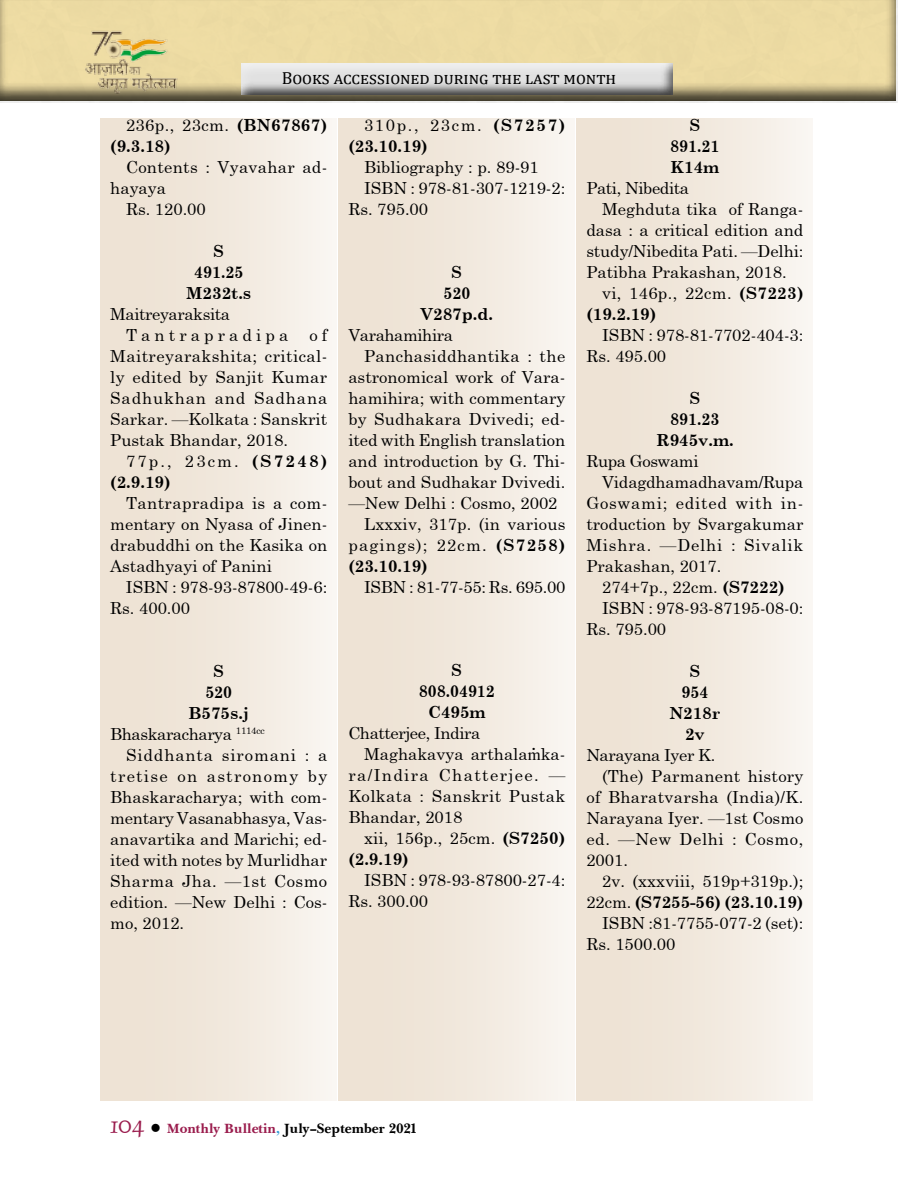
<style>
.page{position:relative;width:898px;height:1203px;background:#fff}
.page>*{position:absolute;margin:0;border:0;box-sizing:border-box;transform-origin:0 0}
.t1{font:17.5px "Cambria";letter-spacing:.045em;color:#000}
.t2{font:16.62px/21px "A Arunima Normal";color:#000}
.t3{font:16.62px/21px "A Arunima Normal";letter-spacing:-.025em;color:#000}
.t4{font:700 16.62px/21px "A Arunima";color:#000;text-align:center;scale:.94 1}
.t5{font:16.62px "A Arunima Normal";letter-spacing:.02em;color:#000}
.t6{font:700 16.62px "A Arunima";color:#000}
.t7{font:16.62px "A Arunima Normal";letter-spacing:.025em;color:#000}
.t8{font:16.62px "A Arunima Normal";letter-spacing:.07em;color:#000}
.t9{font:16.62px "A Arunima Normal";letter-spacing:.08em;color:#000}
.t10{font:16.62px "A Arunima Normal";letter-spacing:.045em;color:#000}
.t11{font:16.62px "A Arunima Normal";letter-spacing:.05em;color:#000}
.t12{font:16.62px "A Arunima Normal";letter-spacing:.075em;color:#000}
.t13{font:16.62px "A Arunima Normal";letter-spacing:.055em;color:#000}
.t14{font:16.62px "A Arunima Normal";letter-spacing:.03em;color:#000}
.t15{font:16.62px "A Arunima Normal";letter-spacing:.035em;color:#000}
.t16{font:16.62px "A Arunima Normal";letter-spacing:.1em;color:#000}
.t17{font:14px "Baskerville Handcut BOLD";color:#000}
.s1{font-family:"A Arunima";font-weight:700}
.s2{font-family:"Sanskrit Times"}
.s3{font-family:"A Arunima Normal";font-weight:400}
.s4{font-family:"Dauphin Plain";font-size:24.5px;color:#9a1c4d}
.s5{color:#9a1c4d}
.s6{color:#349bd7}
</style>
<div class="page">
<img style="left:0;top:0;width:898px;height:102px">
<div style="left:240px;top:63px;width:435px;height:35px;background:#000;opacity:.75"></div>
<div style="left:101px;top:118px;width:236px;height:982px;background:linear-gradient(to right,#ecdfcf,#f8f4ee)"></div>
<div style="left:339px;top:118px;width:236px;height:982px;background:linear-gradient(to right,#ecdfcf,#f8f4ee)"></div>
<div style="left:577px;top:118px;width:236px;height:982px;background:linear-gradient(to right,#ecdfcf,#f8f4ee)"></div>
<img style="left:84px;top:29px;width:100px;height:67px">
<p class="t1" style="left:282px;top:68px;width:336px">Books accessioned during the last month</p>
<p class="t7" style="left:126px;top:113px;width:203px">236p., 23cm. <span class="s1">(BN67867)</span></p>
<p class="t6" style="left:110px;top:135px;width:62px">(9.3.18)</p>
<p class="t5" style="left:126px;top:155px;width:203px">Contents : Vyavahar ad-</p>
<p class="t2" style="left:110px;top:176px;width:57px">hayaya</p>
<p class="t2" style="left:126px;top:197px;width:81px">Rs. 120.00</p>
<p class="t4" style="left:186px;top:239px;width:71px">S<br>491.25<br>M232t.s</p>
<p class="t3" style="left:126px;top:302px;width:164px;text-indent:-16px">Maitreyaraksita<br>Tantrapradipa</p>
<p class="t2" style="left:110px;top:323px;width:219px;text-align:justify;text-indent:199px">of Maitreyarakshita; critical&shy;ly edited by Sanjit Kumar Sadhukhan and Sadhana Sarkar. —Kolkata : Sanskrit Pustak Bhandar, 2018.</p>
<p class="t2" style="left:126px;top:449px;width:203px">77p., 23cm. <span class="s1">(S7248)</span></p>
<p class="t6" style="left:110px;top:471px;width:62px">(2.9.19)</p>
<p class="t2" style="left:110px;top:491px;width:219px;text-align:justify;text-indent:16px">Tantrapradipa is a com&shy;mentary on Nyasa of Jinen&shy;drabuddhi on the Kasika on Astadhyayi of Panini</p>
<p class="t2" style="left:110px;top:575px;width:219px;text-indent:16px">ISBN : 978-93-87800-49-6:<br>Rs. 400.00</p>
<p class="t16" style="left:364px;top:113px;width:203px">310p., 23cm. <span class="s1">(S7257)</span></p>
<p class="t6" style="left:348px;top:135px;width:81px">(23.10.19)</p>
<p class="t2" style="left:364px;top:155px;width:176px">Bibliography : p. 89-91</p>
<p class="t2" style="left:364px;top:176px;width:203px">ISBN : 978-81-307-1219-2:</p>
<p class="t2" style="left:348px;top:197px;width:81px">Rs. 795.00</p>
<p class="t4" style="left:420px;top:260px;width:79px">S<br>520<br>V287p.d.</p>
<p class="t3" style="left:348px;top:323px;width:106px">Varahamihira</p>
<p class="t5" style="left:364px;top:344px;width:203px">Panchasiddhantika : the</p>
<p class="t2" style="left:348px;top:365px;width:219px">astronomical work of Vara-</p>
<p class="t2" style="left:348px;top:386px;width:219px">hamihira; with commentary</p>
<p class="t2" style="left:348px;top:407px;width:219px">by Sudhakara Dvivedi; ed-</p>
<p class="t2" style="left:348px;top:428px;width:218px">ited with English translation</p>
<p class="t2" style="left:348px;top:449px;width:219px">and introduction by G. Thi-</p>
<p class="t2" style="left:348px;top:470px;width:218px">bout and Sudhakar Dvivedi.</p>
<p class="t2" style="left:348px;top:491px;width:211px">—New Delhi : Cosmo, 2002</p>
<p class="t2" style="left:364px;top:512px;width:203px">Lxxxiv, 317p. (in various</p>
<p class="t8" style="left:348px;top:533px;width:218px">pagings); 22cm. <span class="s1">(S7258)</span></p>
<p class="t6" style="left:348px;top:555px;width:81px">(23.10.19)</p>
<p class="t2" style="left:364px;top:575px;width:203px">ISBN : 81-77-55: Rs. 695.00</p>
<p class="t4" style="left:189px;top:659px;width:66px">S<br>520<br>B575s.j</p>
<p class="t3" style="left:110px;top:722px;width:156px">Bhaskaracharya <sup>1114cc</sup></p>
<p class="t13" style="left:126px;top:743px;width:203px">Siddhanta siromani : a</p>
<p class="t12" style="left:110px;top:764px;width:219px">tretise on astronomy by</p>
<p class="t2" style="left:110px;top:785px;width:219px">Bhaskaracharya; with com-</p>
<p class="t2" style="left:110px;top:806px;width:219px">mentary Vasanabhasya, Vas-</p>
<p class="t2" style="left:110px;top:827px;width:218px">anavartika and Marichi; ed-</p>
<p class="t2" style="left:110px;top:848px;width:218px">ited with notes by Murlidhar</p>
<p class="t14" style="left:110px;top:869px;width:218px">Sharma Jha. —1st Cosmo</p>
<p class="t2" style="left:110px;top:890px;width:219px">edition. —New Delhi : Cos-</p>
<p class="t2" style="left:110px;top:911px;width:75px">mo, 2012.</p>
<p class="t4" style="left:419px;top:659px;width:82px">S<br>808.04912<br>C495m</p>
<p class="t3" style="left:348px;top:721px;width:134px">Chatterjee, Indira</p>
<p class="t2" style="left:364px;top:742px;width:203px">Maghakavya arthala<span class="s2">ô</span>ka-</p>
<p class="t9" style="left:348px;top:763px;width:219px">ra/Indira Chatterjee. —</p>
<p class="t7" style="left:348px;top:784px;width:218px">Kolkata : Sanskrit Pustak</p>
<p class="t2" style="left:348px;top:805px;width:115px">Bhandar, 2018</p>
<p class="t2" style="left:364px;top:826px;width:203px">xii, 156p., 25cm. <span class="s1">(S7250)</span></p>
<p class="t6" style="left:348px;top:848px;width:62px">(2.9.19)</p>
<p class="t2" style="left:348px;top:868px;width:219px;text-indent:16px">ISBN : 978-93-87800-27-4:<br>Rs. 300.00</p>
<p class="t4" style="left:670px;top:113px;width:54px">S<br>891.21<br>K14m</p>
<p class="t3" style="left:586px;top:176px;width:104px">Pati, Nibedita</p>
<p class="t2" style="left:602px;top:197px;width:203px">Meghduta tika of Ranga-</p>
<p class="t2" style="left:586px;top:218px;width:218px">dasa : a critical edition and</p>
<p class="t2" style="left:586px;top:239px;width:218px">study/Nibedita Pati. —Delhi:</p>
<p class="t2" style="left:586px;top:260px;width:202px">Patibha Prakashan, 2018.</p>
<p class="t5" style="left:602px;top:281px;width:203px">vi, 146p., 22cm. <span class="s1">(S7223)</span></p>
<p class="t6" style="left:586px;top:303px;width:71px">(19.2.19)</p>
<p class="t2" style="left:586px;top:323px;width:219px;text-indent:16px">ISBN : 978-81-7702-404-3:<br>Rs. 495.00</p>
<p class="t4" style="left:656px;top:386px;width:84px">S<br>891.23<br>R945v.m.</p>
<p class="t3" style="left:586px;top:449px;width:114px">Rupa Goswami</p>
<p class="t2" style="left:602px;top:470px;width:203px">Vidagdhamadhavam/Rupa</p>
<p class="t10" style="left:586px;top:491px;width:219px">Goswami; edited with in-</p>
<p class="t2" style="left:586px;top:512px;width:219px">troduction by Svargakumar</p>
<p class="t11" style="left:586px;top:533px;width:218px">Mishra. —Delhi : Sivalik</p>
<p class="t2" style="left:586px;top:554px;width:136px">Prakashan, 2017.</p>
<p class="t2" style="left:602px;top:575px;width:184px">274+7p., 22cm. <span class="s1">(S7222)</span></p>
<p class="t2" style="left:602px;top:596px;width:203px">ISBN : 978-93-87195-08-0:</p>
<p class="t2" style="left:586px;top:617px;width:81px">Rs. 795.00</p>
<p class="t4" style="left:669px;top:659px;width:56px">S<br>954<br>N218r<br>2v</p>
<p class="t3" style="left:586px;top:743px;width:130px">Narayana Iyer K.</p>
<p class="t2" style="left:602px;top:764px;width:203px">(The) Parmanent history</p>
<p class="t5" style="left:586px;top:785px;width:218px">of Bharatvarsha (India)/K.</p>
<p class="t2" style="left:586px;top:806px;width:218px">Narayana Iyer. —1st Cosmo</p>
<p class="t15" style="left:586px;top:827px;width:219px">ed. —New Delhi : Cosmo,</p>
<p class="t2" style="left:586px;top:848px;width:43px">2001.</p>
<p class="t2" style="left:602px;top:869px;width:203px">2v. (xxxviii, 519p+319p.);</p>
<p class="t6" style="left:586px;top:891px;width:218px"><span class="s3">22cm.</span> (S7255-56) (23.10.19)</p>
<p class="t2" style="left:586px;top:911px;width:218px;text-indent:16px">ISBN :81-7755-077-2 (set):<br>Rs. 1500.00</p>
<p class="t17" style="left:110px;top:1120px;width:309px"><span class="s4">104</span> ● <span class="s5">Monthly Bulletin</span><span class="s6">,</span> July–September 2021</p>
</div>
